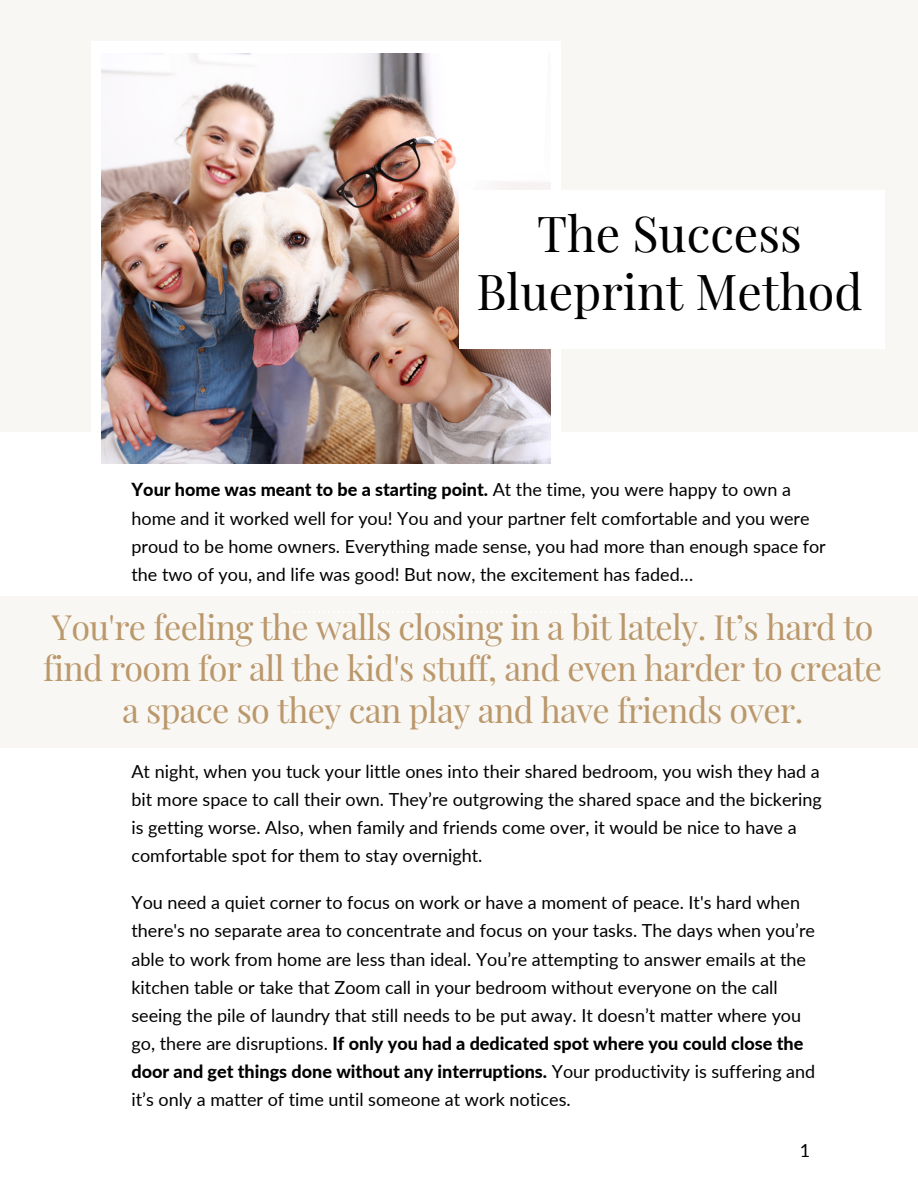
<style>
.page{position:relative;width:918px;height:1188px;background:#fff}
.page>*{position:absolute;margin:0;border:0;box-sizing:border-box;transform-origin:0 0}
.t1{font:48.45px/57.4px "Playfair Display";color:#000;text-align:center}
.t2{font:34.05px/41.7px "Playfair Display";letter-spacing:-.02em;color:#bb986c;text-align:center}
.t3{font:18px/28.2px "Lato";color:#000}
.s1{font-weight:800}
</style>
<div class="page">
<div style="left:0;top:0;width:918px;height:432px;background:#f8f7f3"></div>
<div style="left:92px;top:41px;width:469px;height:453px;background:#fff"></div>
<img style="left:102px;top:53px;width:449px;height:411px">
<div style="left:459px;top:190px;width:425px;height:158px;background:#fff"></div>
<div style="left:0;top:596px;width:918px;height:152px;background:#f8f7f3"></div>
<svg style="left:294px;top:611px;width:361px;height:2px"></svg>
<p class="t1" style="left:476px;top:203px;width:388px">The Success<br>Blueprint Method</p>
<h1 class="t3" style="left:131px;top:475px;width:696px"><span class="s1">Your home was meant to be a starting point.</span> At the time, you were happy to own a home and it worked well for you! You and your partner felt comfortable and you were proud to be home owners. Everything made sense, you had more than enough space for the two of you, and life was good! But now, the excitement has faded…</h1>
<p class="t2" style="left:43px;top:605px;width:840px">You're feeling the walls closing in a bit lately. It’s hard to find room for all the kid's stuff, and even harder to create a space so they can play and have friends over.</p>
<p class="t3" style="left:131px;top:757px;width:692px">At night, when you tuck your little ones into their shared bedroom, you wish they had a bit more space to call their own. They’re outgrowing the shared space and the bickering is getting worse. Also, when family and friends come over, it would be nice to have a comfortable spot for them to stay overnight.</p>
<p class="t3" style="left:131px;top:888px;width:685px">You need a quiet corner to focus on work or have a moment of peace. It's hard when there's no separate area to concentrate and focus on your tasks. The days when you’re able to work from home are less than ideal. You’re attempting to answer emails at the kitchen table or take that Zoom call in your bedroom without everyone on the call seeing the pile of laundry that still needs to be put away. It doesn’t matter where you go, there are disruptions. <span class="s1">If only you had a dedicated spot where you could close the door and get things done without any interruptions.</span> Your productivity is suffering and it’s only a matter of time until someone at work notices.</p>
<p class="t3" style="left:800px;top:1136px;width:12px">1</p>
</div>
